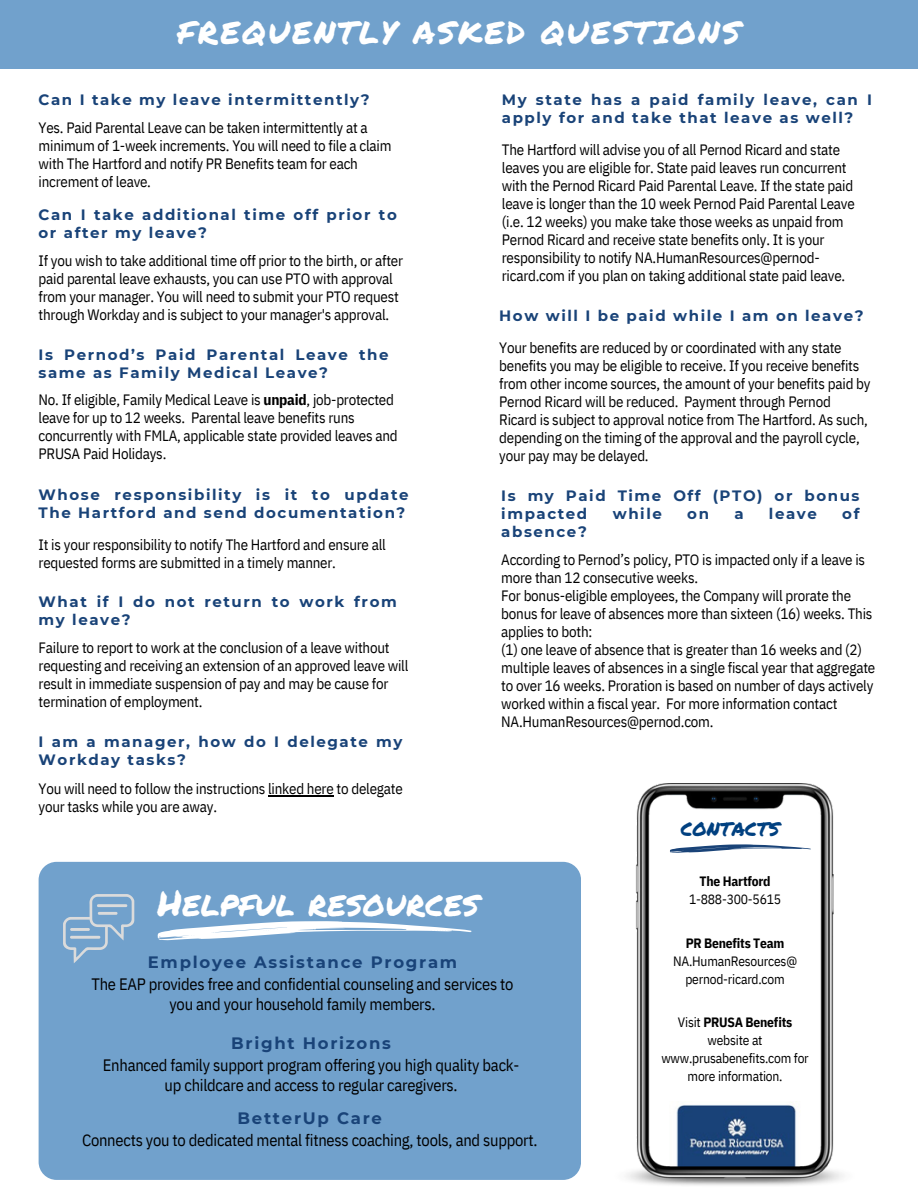
<style>
.page{position:relative;width:918px;height:1188px;background:#fff}
.page>*{position:absolute;margin:0;border:0;box-sizing:border-box;transform-origin:0 0}
.t1{font:35.4px "Permanent Marker";letter-spacing:.005em;color:#fff}
.t2{font:31.5px "Permanent Marker";letter-spacing:.07em;color:#fff}
.t3{font:19.2px "Permanent Marker";letter-spacing:.005em;color:#004080}
.t4{font:16.5px/20.2px "IBM Plex Sans Cond";letter-spacing:-.015em;color:#000;text-align:center}
.t5{font:700 16.5px "Montserrat";letter-spacing:.105em;color:#194378}
.t6{font:15px/18px "IBM Plex Sans Cond";letter-spacing:-.015em;color:#000}
.t7{font:700 15px/18px "Montserrat";letter-spacing:.105em;color:#194378}
.t8{font:13.5px/18px "IBM Plex Sans Cond";letter-spacing:-.015em;color:#000;text-align:center}
.t9{font:700 13.5px "IBM Plex Sans Cond";letter-spacing:-.015em;color:#000}
.s1{font-weight:700}
.s2{font-weight:400}
</style>
<div class="page">
<div style="left:0;top:0;width:918px;height:68px;background:#71a1cc"></div>
<div style="left:39px;top:862px;width:542px;height:318px;background:#71a1cc;border-radius:18px"></div>
<svg style="left:157px;top:921px;width:315px;height:19px"></svg>
<svg style="left:63px;top:894px;width:71px;height:69px"></svg>
<hr style="left:268px;top:795px;width:66px;height:1px;background:#000">
<img style="left:626px;top:784px;width:217px;height:402px">
<svg style="left:670px;top:844px;width:141px;height:9px"></svg>
<p class="t2" style="left:177px;top:9px;width:565px">FREQUENTLY ASKED QUESTIONS</p>
<p class="t7" style="left:39px;top:91px;width:333px">Can I take my leave intermittently?</p>
<p class="t6" style="left:39px;top:118px;width:355px">Yes. Paid Parental Leave can be taken intermittently at a minimum of 1-week increments. You will need to file a claim with The Hartford and notify PR Benefits team for each increment of leave.</p>
<p class="t7" style="left:39px;top:206px;width:360px">Can I take additional time off prior to or after my leave?</p>
<p class="t6" style="left:39px;top:251px;width:366px">If you wish to take additional time off prior to the birth, or after paid parental leave exhausts, you can use PTO with approval from your manager. You will need to submit your PTO request through Workday and is subject to your manager's approval.</p>
<p class="t7" style="left:39px;top:345px;width:351px">Is Pernod’s Paid Parental Leave the same as Family Medical Leave?</p>
<p class="t6" style="left:39px;top:391px;width:361px">No. If eligible, Family Medical Leave is <span class="s1">unpaid</span>, job-protected leave for up to 12 weeks. Parental leave benefits runs concurrently with FMLA, applicable state provided leaves and PRUSA Paid Holidays.</p>
<p class="t7" style="left:39px;top:485px;width:372px">Whose responsibility is it to update<br>The Hartford and send documentation?</p>
<p class="t6" style="left:39px;top:535px;width:349px">It is your responsibility to notify The Hartford and ensure all requested forms are submitted in a timely manner.</p>
<p class="t7" style="left:39px;top:593px;width:360px">What if I do not return to work from my leave?</p>
<p class="t6" style="left:39px;top:639px;width:371px">Failure to report to work at the conclusion of a leave without requesting and receiving an extension of an approved leave will result in immediate suspension of pay and may be cause for termination of employment.</p>
<p class="t7" style="left:39px;top:733px;width:365px">I am a manager, how do I delegate my<br>Workday tasks?</p>
<p class="t6" style="left:39px;top:779px;width:366px">You will need to follow the instructions linked here to delegate your tasks while you are away.</p>
<p class="t7" style="left:502px;top:91px;width:372px">My state has a paid family leave, can I apply for and take that leave as well?</p>
<p class="t6" style="left:502px;top:141px;width:354px">The Hartford will advise you of all Pernod Ricard and state leaves you are eligible for. State paid leaves run concurrent with the Pernod Ricard Paid Parental Leave. If the state paid leave is longer than the 10 week Pernod Paid Parental Leave (i.e. 12 weeks) you make take those weeks as unpaid from Pernod Ricard and receive state benefits only. It is your responsibility to notify NA.HumanResources@pernod&shy;ricard.com if you plan on taking additional state paid leave.</p>
<p class="t7" style="left:499px;top:307px;width:366px">How will I be paid while I am on leave?</p>
<p class="t6" style="left:499px;top:339px;width:373px">Your benefits are reduced by or coordinated with any state benefits you may be eligible to receive. If you receive benefits from other income sources, the amount of your benefits paid by Pernod Ricard will be reduced. Payment through Pernod Ricard is subject to approval notice from The Hartford. As such, depending on the timing of the approval and the payroll cycle, your pay may be delayed.</p>
<p class="t7" style="left:501px;top:487px;width:360px">Is my Paid Time Off (PTO) or bonus impacted</p>
<p class="t7" style="left:613px;top:505px;width:51px">while</p>
<p class="t7" style="left:687px;top:505px;width:23px">on</p>
<p class="t7" style="left:734px;top:505px;width:11px">a</p>
<p class="t7" style="left:769px;top:505px;width:49px">leave</p>
<p class="t7" style="left:842px;top:505px;width:19px">of</p>
<p class="t7" style="left:501px;top:523px;width:87px">absence?</p>
<p class="t6" style="left:501px;top:550px;width:365px">According to Pernod’s policy, PTO is impacted only if a leave is more than 12 consecutive weeks.</p>
<p class="t6" style="left:501px;top:586px;width:373px">For bonus-eligible employees, the Company will prorate the bonus for leave of absences more than sixteen (16) weeks. This applies to both:</p>
<p class="t6" style="left:501px;top:640px;width:376px">(1) one leave of absence that is greater than 16 weeks and (2) multiple leaves of absences in a single fiscal year that aggregate to over 16 weeks. Proration is based on number of days actively worked within a fiscal year. For more information contact NA.HumanResources@pernod.com.</p>
<p class="t3" style="left:681px;top:814px;width:101px">CONTACTS</p>
<p class="t1" style="left:157px;top:877px;width:323px">Helpful resources</p>
<p class="t5" style="left:148px;top:952px;width:311px">Employee Assistance Program</p>
<p class="t4" style="left:91px;top:974px;width:424px">The EAP provides free and confidential counseling and services to you and your household family members.</p>
<p class="t5" style="left:231px;top:1033px;width:161px">Bright Horizons</p>
<p class="t4" style="left:103px;top:1055px;width:418px">Enhanced family support program offering you high quality back&shy;up childcare and access to regular caregivers.</p>
<p class="t5" style="left:238px;top:1108px;width:146px">BetterUp Care</p>
<p class="t4" style="left:82px;top:1130px;width:457px">Connects you to dedicated mental fitness coaching, tools, and support.</p>
<p class="t9" style="left:700px;top:872px;width:73px">The Hartford</p>
<p class="t8" style="left:689px;top:890px;width:94px">1-888-300-5615</p>
<p class="t9" style="left:686px;top:934px;width:100px">PR Benefits Team</p>
<p class="t8" style="left:673px;top:952px;width:126px">NA.HumanResources@</p>
<p class="t8" style="left:685px;top:970px;width:101px">pernod-ricard.com</p>
<p class="t9" style="left:678px;top:1013px;width:116px"><span class="s2">Visit</span> PRUSA Benefits</p>
<p class="t8" style="left:661px;top:1031px;width:149px">website at www.prusabenefits.com for more information.</p>
</div>
